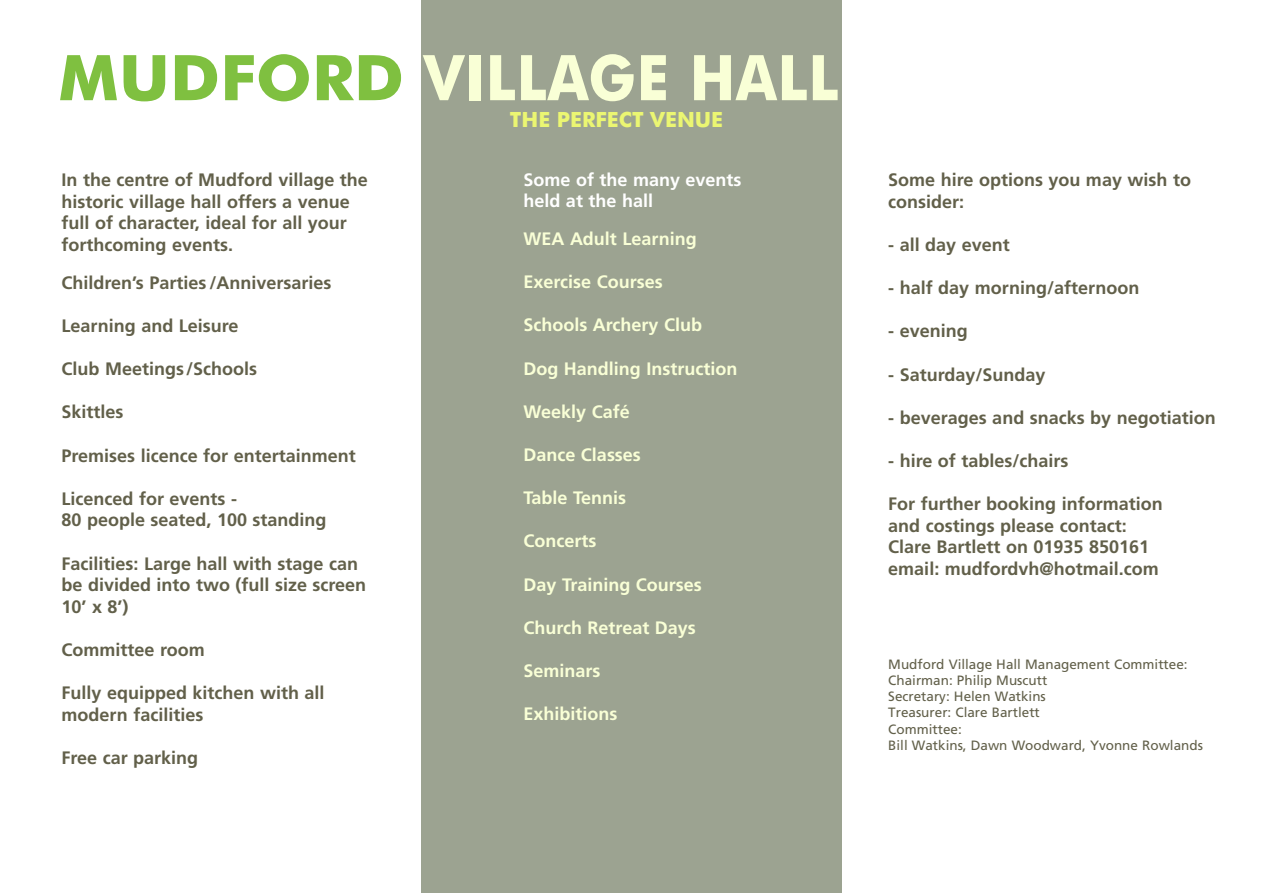
<style>
.page{position:relative;width:1263px;height:893px;background:#fff}
.page>*{position:absolute;margin:0;border:0;box-sizing:border-box;transform-origin:0 0}
.t1{font:700 63px "Futura BT";letter-spacing:.01em;color:#f9ffd6;scale:.9 1}
.t2{font:700 21px "Futura BT";color:#ebf672}
.t3{font:700 18px/21.6px "Frutiger";color:#62604a}
.t4{font:700 18px "Frutiger";color:#f9ffd6}
.t5{font:700 18px/21.9px "Frutiger";color:#fff}
.t6{font:13.5px/16.2px "Frutiger";color:#62604a}
.s1{color:#7fc040}
</style>
<div class="page">
<div style="left:421px;top:0;width:421px;height:893px;background:#9ca391"></div>
<h1 class="t1" style="left:58px;top:53px;width:869px"><span class="s1">MUDFORD</span> VILLAGE HALL</h1>
<p class="t2" style="left:510px;top:111px;width:215px">THE PERFECT VENUE</p>
<p class="t3" style="left:62px;top:170px;width:308px">In the centre of Mudford village the historic village hall offers a venue full of character, ideal for all your forthcoming events.</p>
<p class="t3" style="left:62px;top:273px;width:271px">Children’s Parties /Anniversaries</p>
<p class="t3" style="left:62px;top:316px;width:178px">Learning and Leisure</p>
<p class="t3" style="left:62px;top:359px;width:197px">Club Meetings /Schools</p>
<p class="t3" style="left:62px;top:403px;width:64px">Skittles</p>
<p class="t3" style="left:62px;top:446px;width:296px">Premises licence for entertainment</p>
<p class="t3" style="left:62px;top:489px;width:267px">Licenced for events -<br>80 people seated, 100 standing</p>
<p class="t3" style="left:62px;top:554px;width:306px">Facilities: Large hall with stage can be divided into two (full size screen<br>10’ x 8’)</p>
<p class="t3" style="left:62px;top:640px;width:145px">Committee room</p>
<p class="t3" style="left:62px;top:683px;width:264px">Fully equipped kitchen with all modern facilities</p>
<p class="t3" style="left:62px;top:748px;width:138px">Free car parking</p>
<p class="t5" style="left:523px;top:170px;width:220px">Some of the many events held at the hall</p>
<p class="t4" style="left:523px;top:232px;width:175px">WEA Adult Learning</p>
<p class="t4" style="left:523px;top:275px;width:141px">Exercise Courses</p>
<p class="t4" style="left:523px;top:318px;width:180px">Schools Archery Club</p>
<p class="t4" style="left:523px;top:361px;width:215px">Dog Handling Instruction</p>
<p class="t4" style="left:523px;top:404px;width:108px">Weekly Café</p>
<p class="t4" style="left:523px;top:448px;width:119px">Dance Classes</p>
<p class="t4" style="left:523px;top:491px;width:104px">Table Tennis</p>
<p class="t4" style="left:523px;top:534px;width:74px">Concerts</p>
<p class="t4" style="left:523px;top:577px;width:180px">Day Training Courses</p>
<p class="t4" style="left:523px;top:620px;width:174px">Church Retreat Days</p>
<p class="t4" style="left:523px;top:664px;width:79px">Seminars</p>
<p class="t4" style="left:523px;top:707px;width:95px">Exhibitions</p>
<p class="t3" style="left:888px;top:170px;width:304px">Some hire options you may wish to consider:</p>
<p class="t3" style="left:888px;top:235px;width:123px">- all day event</p>
<p class="t3" style="left:888px;top:278px;width:253px">- half day morning/afternoon</p>
<p class="t3" style="left:888px;top:322px;width:81px">- evening</p>
<p class="t3" style="left:888px;top:365px;width:159px">- Saturday/Sunday</p>
<p class="t3" style="left:888px;top:408px;width:329px">- beverages and snacks by negotiation</p>
<p class="t3" style="left:888px;top:451px;width:182px">- hire of tables/chairs</p>
<p class="t3" style="left:888px;top:494px;width:276px">For further booking information and costings please contact:<br>Clare Bartlett on 01935 850161 email: mudfordvh@hotmail.com</p>
<p class="t6" style="left:888px;top:657px;width:316px">Mudford Village Hall Management Committee:<br>Chairman: Philip Muscutt<br>Secretary: Helen Watkins<br>Treasurer: Clare Bartlett<br>Committee:<br>Bill Watkins, Dawn Woodward, Yvonne Rowlands</p>
</div>
